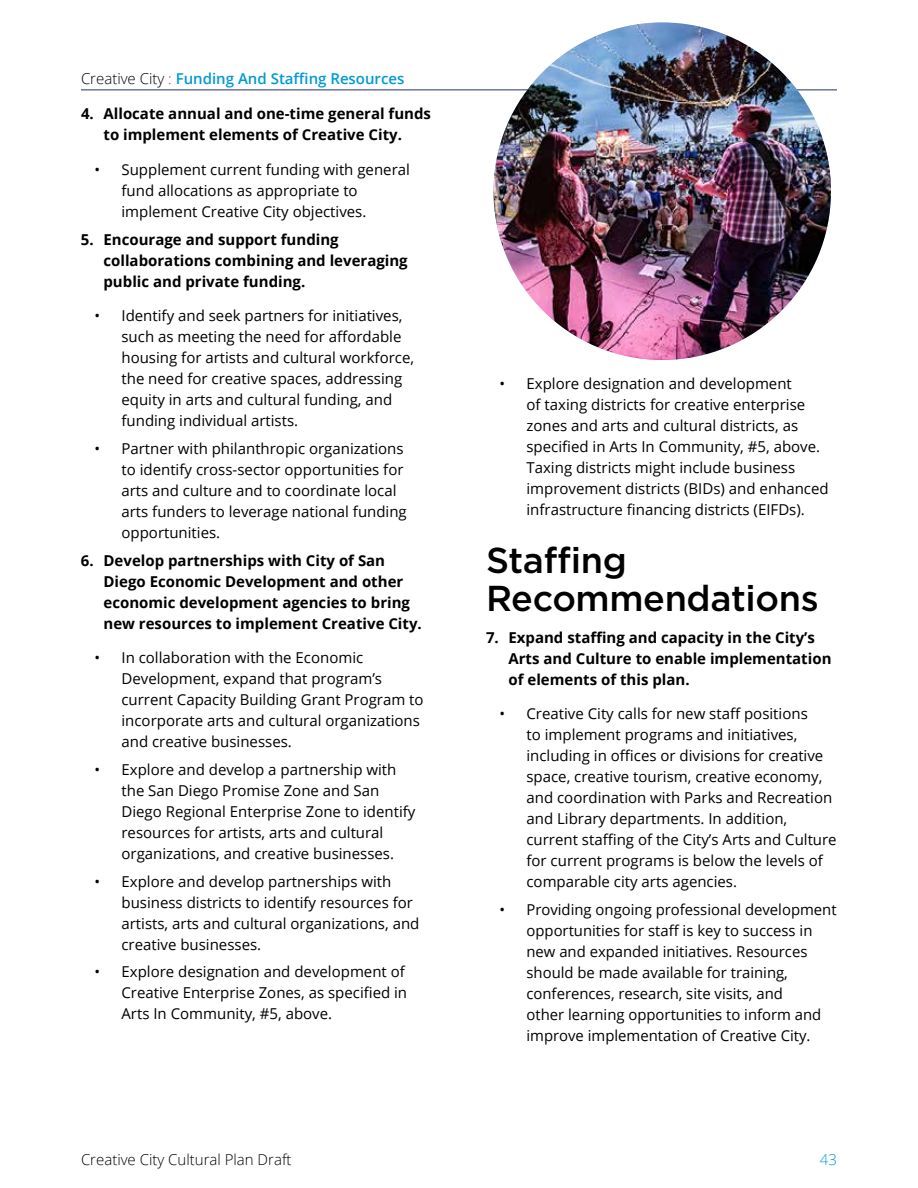
<style>
.page{position:relative;width:918px;height:1188px;background:#fff}
.page>*{position:absolute;margin:0;border:0;box-sizing:border-box;transform-origin:0 0}
.t1{font:500 36px/37.5px "Gotham";letter-spacing:-.01em;color:#000}
.t2{font:15px/21px "Open Sans";color:#000}
.t3{font:700 15px/21px "Open Sans";color:#000}
.t4{font:600 15px "Open Sans";color:#0099d6}
.t5{font:300 15px "Open Sans";color:#000}
.t6{font:300 15px "Open Sans";color:#0099d6}
.s1{font-weight:300;color:#000}
.s2{font-weight:300;color:#d91f5c}
</style>
<div class="page">
<hr style="left:81px;top:89px;width:756px;height:1px;background:#233168">
<img style="left:494px;top:22px;width:337px;height:338px;border-radius:169px">
<p class="t4" style="left:81px;top:68px;width:325px"><span class="s1">Creative City</span> <span class="s2">:</span> Funding And Staffing Resources</p>
<p class="t3" style="left:81px;top:103px;width:352px;text-align:center">4. Allocate annual and one-time general funds to implement elements of Creative City.</p>
<p class="t2" style="left:122px;top:159px;width:290px;text-indent:-27px">• Supplement current funding with general fund allocations as appropriate to implement Creative City objectives.</p>
<p class="t3" style="left:104px;top:228px;width:306px;text-indent:-23px">5. Encourage and support funding collaborations combining and leveraging public and private funding.</p>
<p class="t2" style="left:122px;top:305px;width:294px;text-indent:-27px">• Identify and seek partners for initiatives, such as meeting the need for affordable housing for artists and cultural workforce, the need for creative spaces, addressing equity in arts and cultural funding, and funding individual artists.</p>
<p class="t2" style="left:122px;top:438px;width:287px;text-indent:-27px">• Partner with philanthropic organizations to identify cross-sector opportunities for arts and culture and to coordinate local arts funders to leverage national funding opportunities.</p>
<p class="t3" style="left:104px;top:549px;width:320px;text-indent:-23px">6. Develop partnerships with City of San Diego Economic Development and other economic development agencies to bring new resources to implement Creative City.</p>
<p class="t2" style="left:122px;top:647px;width:304px;text-indent:-27px">• In collaboration with the Economic Development, expand that program’s current Capacity Building Grant Program to incorporate arts and cultural organizations and creative businesses.</p>
<p class="t2" style="left:122px;top:759px;width:296px;text-indent:-27px">• Explore and develop a partnership with the San Diego Promise Zone and San Diego Regional Enterprise Zone to identify resources for artists, arts and cultural organizations, and creative businesses.</p>
<p class="t2" style="left:122px;top:870px;width:299px;text-indent:-27px">• Explore and develop partnerships with business districts to identify resources for artists, arts and cultural organizations, and creative businesses.</p>
<p class="t2" style="left:122px;top:961px;width:287px;text-indent:-27px">• Explore designation and development of<br>Creative Enterprise Zones, as specified in<br>Arts In Community, #5, above.</p>
<p class="t5" style="left:81px;top:1149px;width:212px">Creative City Cultural Plan Draft</p>
<p class="t2" style="left:526px;top:373px;width:304px;text-indent:-27px">• Explore designation and development<br>of taxing districts for creative enterprise zones and arts and cultural districts, as specified in Arts In Community, #5, above.<br>Taxing districts might include business improvement districts (BIDs) and enhanced infrastructure financing districts (EIFDs).</p>
<h1 class="t1" style="left:486px;top:541px;width:334px">Staffing<br>Recommendations</h1>
<p class="t3" style="left:508px;top:626px;width:325px;text-indent:-22px">7. Expand staffing and capacity in the City’s<br>Arts and Culture to enable implementation of elements of this plan.</p>
<p class="t2" style="left:526px;top:703px;width:312px;text-indent:-27px">• Creative City calls for new staff positions<br>to implement programs and initiatives, including in offices or divisions for creative space, creative tourism, creative economy, and coordination with Parks and Recreation and Library departments. In addition, current staffing of the City’s Arts and Culture for current programs is below the levels of comparable city arts agencies.</p>
<p class="t2" style="left:526px;top:898px;width:312px;text-indent:-27px">• Providing ongoing professional development opportunities for staff is key to success in new and expanded initiatives. Resources should be made available for training, conferences, research, site visits, and<br>other learning opportunities to inform and improve implementation of Creative City.</p>
<p class="t6" style="left:820px;top:1149px;width:19px">43</p>
</div>
